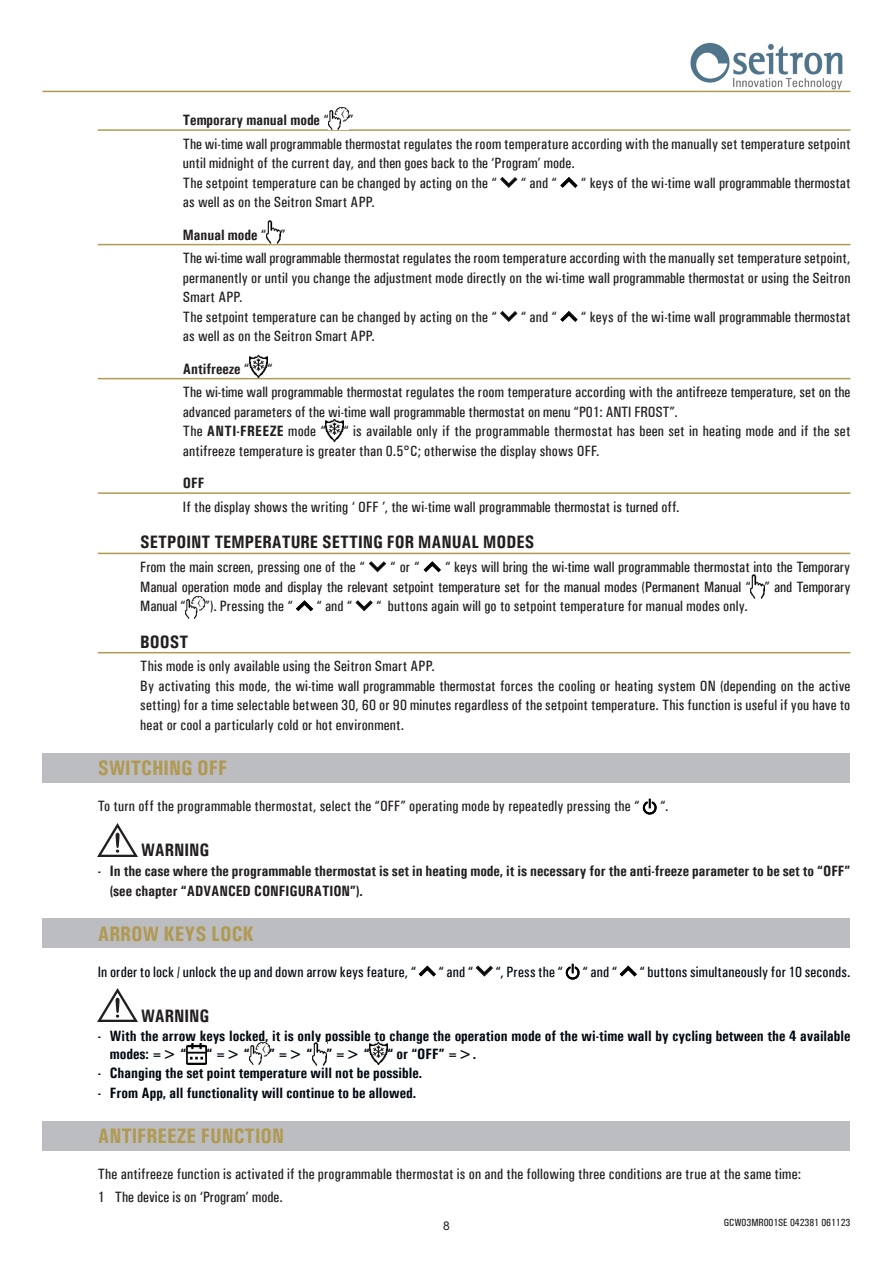
<style>
.page{position:relative;width:893px;height:1263px;background:#fff}
.page>*{position:absolute;margin:0;border:0;box-sizing:border-box;transform-origin:0 0}
.CAPITOLO{font:700 condensed 21px "Univers";color:#b09953}
.PARAMETRO_UTENTE{font:700 condensed 18px "Univers";color:#231f20}
.ATTENZIONE_-_Standard{font:700 condensed 18px "Univers";color:#231f20}
.Descrizione_-_sottoparametro{font:500 condensed 15px/19.5px "Univers";letter-spacing:.01em;color:#231f20}
.Descrizione{font:500 condensed 15px/19.5px "Univers";letter-spacing:.01em;color:#231f20;text-align:justify}
.Note__Attenzione__-_elenco_trattini_-_St{font:700 condensed 15px/19px "Univers";color:#000911}
.Descrizione_-_Standard{font:500 condensed 15px "Univers";letter-spacing:.015em;color:#231f20}
.Note__Attenzione__-_elenco_trattini_-_St-2{font:700 condensed 15px/19.5px "Univers";color:#231f20}
.Descrizione_-_Standard-2{font:500 condensed 15px "Univers";letter-spacing:.015em;color:#000911}
.SOTTO_PARAMETRO_UTENTE{font:700 condensed 15px "Univers";color:#231f20}
.Descrizione_-_elenco_numerato_-_Standard{font:500 condensed 15px "Univers";color:#231f20}
.SOTTO_PARAMETRO_UTENTE-2{font:500 condensed 15px "Univers";color:#231f20}
.t1{font:12px "Arial";color:#231f20}
.t2{font:500 condensed 10.5px "Univers";color:#231f20}
.s1{font-weight:500}
.s2{font-weight:700}
</style>
<div class="page">
<img style="left:686px;top:42px;width:164px;height:49px">
<hr style="left:43px;top:91px;width:807px;height:1px;background:#b09953">
<hr style="left:98px;top:129px;width:752px;height:2px;background:#b09953">
<hr style="left:98px;top:244px;width:752px;height:1px;background:#b09953">
<hr style="left:98px;top:378px;width:752px;height:1px;background:#b09953">
<hr style="left:98px;top:492px;width:752px;height:2px;background:#b09953">
<hr style="left:98px;top:553px;width:752px;height:1px;background:#b09953">
<hr style="left:98px;top:652px;width:752px;height:1px;background:#b09953">
<div style="left:43px;top:753px;width:807px;height:30px;background:#bcbdc0"></div>
<div style="left:43px;top:918px;width:807px;height:30px;background:#bcbdc0"></div>
<div style="left:43px;top:1121px;width:807px;height:29px;background:#bcbdc0"></div>
<img style="left:329px;top:107px;width:19px;height:22px">
<svg style="left:500px;top:177px;width:18px;height:11px"></svg>
<svg style="left:560px;top:177px;width:18px;height:11px"></svg>
<img style="left:266px;top:221px;width:14px;height:23px">
<svg style="left:500px;top:311px;width:18px;height:11px"></svg>
<svg style="left:560px;top:311px;width:18px;height:11px"></svg>
<img style="left:249px;top:356px;width:18px;height:22px">
<img style="left:326px;top:420px;width:18px;height:22px">
<svg style="left:368px;top:561px;width:19px;height:12px"></svg>
<svg style="left:423px;top:561px;width:18px;height:12px"></svg>
<img style="left:750px;top:575px;width:15px;height:23px">
<img style="left:185px;top:597px;width:20px;height:22px">
<svg style="left:295px;top:600px;width:19px;height:12px"></svg>
<svg style="left:355px;top:600px;width:18px;height:12px"></svg>
<svg style="left:643px;top:799px;width:13px;height:15px"></svg>
<img style="left:98px;top:823px;width:39px;height:33px">
<svg style="left:418px;top:965px;width:18px;height:12px"></svg>
<svg style="left:475px;top:965px;width:18px;height:12px"></svg>
<svg style="left:566px;top:964px;width:13px;height:15px"></svg>
<svg style="left:619px;top:965px;width:18px;height:12px"></svg>
<img style="left:98px;top:988px;width:39px;height:33px">
<img style="left:186px;top:1043px;width:21px;height:22px">
<img style="left:250px;top:1043px;width:19px;height:22px">
<img style="left:312px;top:1043px;width:14px;height:23px">
<img style="left:369px;top:1043px;width:18px;height:22px">
<p class="SOTTO_PARAMETRO_UTENTE" style="left:183px;top:111px;width:147px">Temporary manual mode <span class="s1">“</span></p>
<p class="SOTTO_PARAMETRO_UTENTE-2" style="left:348px;top:111px;width:7px">”</p>
<p class="Descrizione_-_sottoparametro" style="left:183px;top:134px;width:669px">The wi-time wall programmable thermostat regulates the room temperature according with the manually set temperature setpoint until midnight of the current day, and then goes back to the ‘Program’ mode.</p>
<p class="Descrizione_-_sottoparametro" style="left:183px;top:173px;width:315px">The setpoint temperature can be changed by acting on the “</p>
<p class="Descrizione_-_sottoparametro" style="left:521px;top:173px;width:38px">“ and “</p>
<p class="Descrizione_-_sottoparametro" style="left:581px;top:173px;width:271px">“ keys of the wi-time wall programmable thermostat</p>
<p class="Descrizione_-_sottoparametro" style="left:183px;top:192px;width:193px">as well as on the Seitron Smart APP.</p>
<p class="SOTTO_PARAMETRO_UTENTE" style="left:183px;top:225px;width:104px">Manual mode <span class="s1">“ ”</span></p>
<p class="Descrizione_-_sottoparametro" style="left:183px;top:249px;width:669px;text-align:justify">The wi-time wall programmable thermostat regulates the room temperature according with the manually set temperature setpoint, permanently or until you change the adjustment mode directly on the wi-time wall programmable thermostat or using the Seitron Smart APP.</p>
<p class="Descrizione_-_sottoparametro" style="left:183px;top:307px;width:315px">The setpoint temperature can be changed by acting on the “</p>
<p class="Descrizione_-_sottoparametro" style="left:521px;top:307px;width:38px">“ and “</p>
<p class="Descrizione_-_sottoparametro" style="left:581px;top:307px;width:271px">“ keys of the wi-time wall programmable thermostat</p>
<p class="Descrizione_-_sottoparametro" style="left:183px;top:327px;width:193px">as well as on the Seitron Smart APP.</p>
<p class="SOTTO_PARAMETRO_UTENTE" style="left:183px;top:359px;width:91px">Antifreeze <span class="s1">“ “</span></p>
<p class="Descrizione_-_sottoparametro" style="left:183px;top:383px;width:669px">The wi-time wall programmable thermostat regulates the room temperature according with the antifreeze temperature, set on the advanced parameters of the wi-time wall programmable thermostat on menu “P01: ANTI FROST”.</p>
<p class="Descrizione_-_sottoparametro" style="left:183px;top:422px;width:669px">The <span class="s2">ANTI-FREEZE</span> mode “ “ is available only if the programmable thermostat has been set in heating mode and if the set antifreeze temperature is greater than 0.5°C; otherwise the display shows OFF.</p>
<p class="SOTTO_PARAMETRO_UTENTE" style="left:183px;top:474px;width:23px">OFF</p>
<p class="Descrizione_-_sottoparametro" style="left:183px;top:497px;width:498px">If the display shows the writing ‘ OFF ’, the wi-time wall programmable thermostat is turned off.</p>
<p class="PARAMETRO_UTENTE" style="left:140px;top:531px;width:395px">SETPOINT TEMPERATURE SETTING FOR MANUAL MODES</p>
<p class="Descrizione" style="left:140px;top:557px;width:226px">From the main screen, pressing one of the “</p>
<p class="Descrizione" style="left:390px;top:557px;width:31px">“ or “</p>
<p class="Descrizione" style="left:140px;top:557px;width:712px;text-indent:305px">“ keys will bring the wi-time wall programmable thermostat into the Temporary Manual operation mode and display the relevant setpoint temperature set for the manual modes (Permanent Manual “ ” and Temporary Manual “</p>
<p class="Descrizione" style="left:204px;top:596px;width:90px">”). Pressing the “</p>
<p class="Descrizione" style="left:316px;top:596px;width:37px">“ and “</p>
<p class="Descrizione" style="left:376px;top:596px;width:373px">“ buttons again will go to setpoint temperature for manual modes only.</p>
<p class="PARAMETRO_UTENTE" style="left:140px;top:631px;width:50px">BOOST</p>
<p class="Descrizione" style="left:140px;top:657px;width:296px">This mode is only available using the Seitron Smart APP.</p>
<p class="Descrizione" style="left:140px;top:676px;width:712px">By activating this mode, the wi-time wall programmable thermostat forces the cooling or heating system ON (depending on the active setting) for a time selectable between 30, 60 or 90 minutes regardless of the setpoint temperature. This function is useful if you have to heat or cool a particularly cold or hot environment.</p>
<p class="CAPITOLO" style="left:98px;top:755px;width:131px">SWITCHING OFF</p>
<p class="Descrizione_-_Standard" style="left:98px;top:797px;width:543px">To turn off the programmable thermostat, select the “OFF” operating mode by repeatedly pressing the “</p>
<p class="Descrizione_-_Standard" style="left:660px;top:797px;width:10px">“.</p>
<p class="ATTENZIONE_-_Standard" style="left:141px;top:839px;width:70px">WARNING</p>
<p class="Note__Attenzione__-_elenco_trattini_-_St-2" style="left:110px;top:861px;width:742px;text-indent:-12px">- In the case where the programmable thermostat is set in heating mode, it is necessary for the anti-freeze parameter to be set to “OFF” (see chapter “ADVANCED CONFIGURATION”).</p>
<p class="CAPITOLO" style="left:98px;top:920px;width:158px">ARROW KEYS LOCK</p>
<p class="Descrizione_-_Standard-2" style="left:98px;top:962px;width:320px">In order to lock / unlock the up and down arrow keys feature, “</p>
<p class="Descrizione_-_Standard-2" style="left:439px;top:962px;width:36px">“ and “</p>
<p class="Descrizione_-_Standard-2" style="left:496px;top:962px;width:69px">“, Press the “</p>
<p class="Descrizione_-_Standard-2" style="left:582px;top:962px;width:36px">“ and “</p>
<p class="Descrizione_-_Standard-2" style="left:639px;top:962px;width:212px">“ buttons simultaneously for 10 seconds.</p>
<p class="ATTENZIONE_-_Standard" style="left:141px;top:1004px;width:70px">WARNING</p>
<p class="Note__Attenzione__-_elenco_trattini_-_St" style="left:110px;top:1026px;width:742px;text-indent:-12px">- With the arrow keys locked, it is only possible to change the operation mode of the wi-time wall by cycling between the 4 available modes: =&gt; “</p>
<p class="Note__Attenzione__-_elenco_trattini_-_St" style="left:207px;top:1045px;width:45px">“ =&gt; “</p>
<p class="Note__Attenzione__-_elenco_trattini_-_St" style="left:269px;top:1045px;width:208px">” =&gt; “ ” =&gt; “ “ or “OFF” =&gt;.</p>
<p class="Note__Attenzione__-_elenco_trattini_-_St" style="left:98px;top:1064px;width:326px">- Changing the set point temperature will not be possible.</p>
<p class="Note__Attenzione__-_elenco_trattini_-_St" style="left:98px;top:1083px;width:320px">- From App, all functionality will continue to be allowed.</p>
<p class="CAPITOLO" style="left:98px;top:1123px;width:188px">ANTIFREEZE FUNCTION</p>
<p class="Descrizione_-_Standard" style="left:98px;top:1165px;width:705px">The antifreeze function is activated if the programmable thermostat is on and the following three conditions are true at the same time:</p>
<p class="Descrizione_-_elenco_numerato_-_Standard" style="left:98px;top:1188px;width:186px">1 The device is on ‘Program’ mode.</p>
<p class="t1" style="left:443px;top:1217px;width:8px">8</p>
<p class="t2" style="left:724px;top:1216px;width:128px">GCW03MR001SE 042381 061123</p>
</div>
